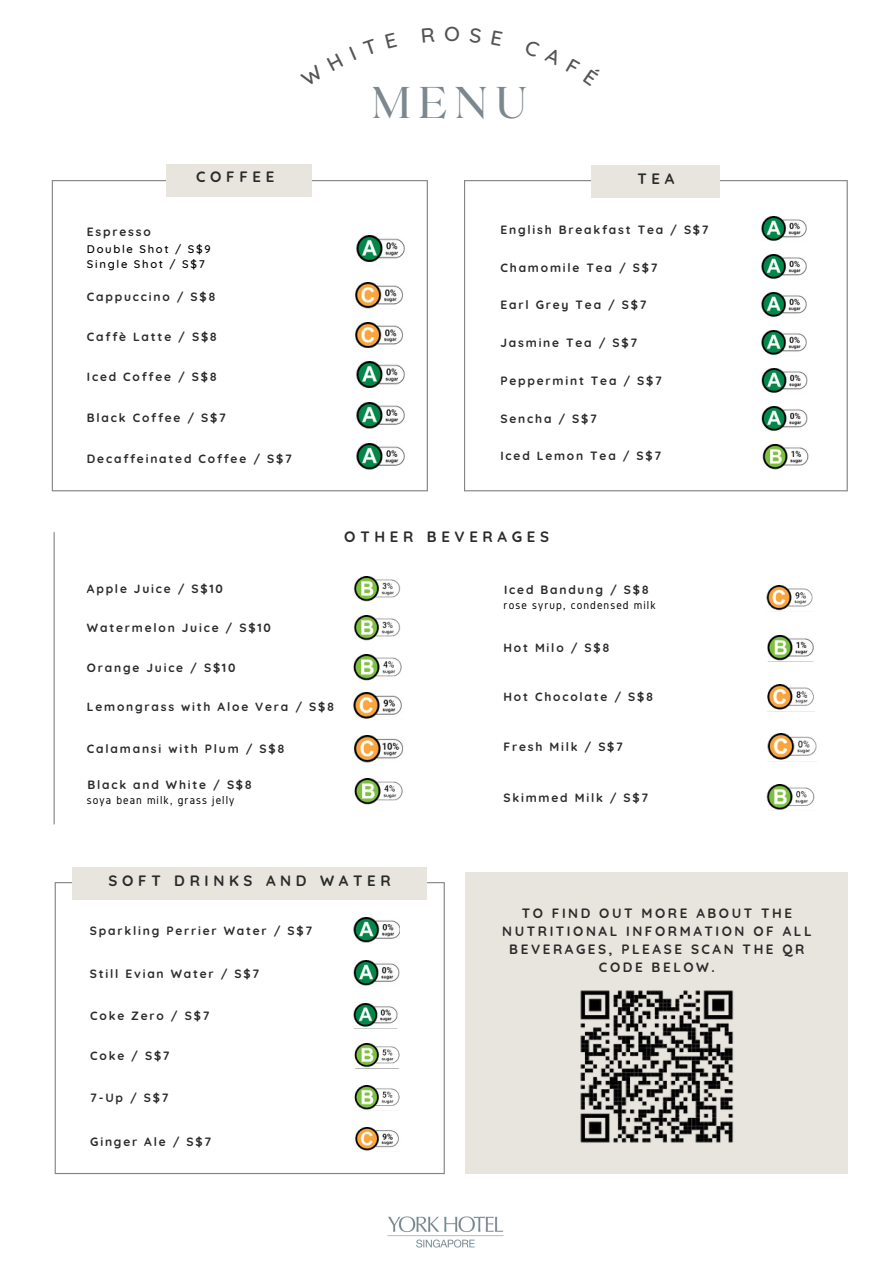
<style>
.page{position:relative;width:893px;height:1264px;background:#fff}
.page>*{position:absolute;margin:0;border:0;box-sizing:border-box;transform-origin:0 0}
.t1{font:44.4px "Roxborough CF";color:#7c878e}
.t2{font:700 15px "Quicksand";letter-spacing:.31em;color:#2b2b2b}
.t3{font:700 13.5px/18px "Quicksand";letter-spacing:.19em;color:#2b2b2b;text-align:center}
.t4{font:700 12px "Quicksand";letter-spacing:.15em;color:#2b2b2b}
.t5{font:12px "Gidole";letter-spacing:.09em;color:#000}
.t6{font:500 11.25px/15px "Quicksand";letter-spacing:.15em;color:#000}
</style>
<div class="page">
<img style="left:387px;top:1216px;width:116px;height:31px">
<svg style="left:52px;top:180px;width:376px;height:311px"></svg>
<img style="left:355px;top:362px;width:49px;height:27px">
<img style="left:355px;top:236px;width:49px;height:27px">
<img style="left:355px;top:443px;width:49px;height:27px">
<img style="left:355px;top:402px;width:49px;height:27px">
<img style="left:354px;top:322px;width:50px;height:26px">
<img style="left:354px;top:282px;width:50px;height:26px">
<div style="left:166px;top:164px;width:145px;height:32px;background:#e8e5de"></div>
<svg style="left:55px;top:882px;width:390px;height:292px"></svg>
<svg style="left:464px;top:180px;width:383px;height:311px"></svg>
<div style="left:591px;top:165px;width:128px;height:33px;background:#e8e5de"></div>
<img style="left:760px;top:255px;width:46px;height:24px">
<img style="left:760px;top:293px;width:46px;height:24px">
<img style="left:760px;top:331px;width:46px;height:24px">
<img style="left:761px;top:368px;width:46px;height:25px">
<img style="left:761px;top:406px;width:46px;height:25px">
<img style="left:760px;top:217px;width:46px;height:25px">
<div style="left:72px;top:867px;width:355px;height:33px;background:#e8e5de"></div>
<img style="left:353px;top:1085px;width:47px;height:25px">
<img style="left:353px;top:1043px;width:47px;height:25px">
<img style="left:353px;top:1003px;width:45px;height:25px">
<img style="left:354px;top:1127px;width:46px;height:24px">
<img style="left:352px;top:917px;width:47px;height:26px">
<img style="left:352px;top:960px;width:48px;height:26px">
<div style="left:465px;top:871px;width:383px;height:302px;background:#e8e5de"></div>
<img style="left:766px;top:585px;width:47px;height:26px">
<img style="left:354px;top:778px;width:49px;height:26px">
<img style="left:767px;top:635px;width:47px;height:26px">
<img style="left:767px;top:733px;width:50px;height:27px">
<img style="left:766px;top:785px;width:49px;height:25px">
<img style="left:767px;top:684px;width:47px;height:26px">
<img style="left:353px;top:576px;width:48px;height:25px">
<hr style="left:54px;top:532px;width:1px;height:292px;background:#848484">
<img style="left:353px;top:615px;width:48px;height:25px">
<img style="left:353px;top:654px;width:49px;height:26px">
<img style="left:354px;top:736px;width:49px;height:27px">
<img style="left:353px;top:692px;width:49px;height:27px">
<img style="left:761px;top:444px;width:48px;height:25px">
<img style="left:580px;top:990px;width:154px;height:153px">
<h1 class="t1" style="left:372px;top:74px;width:157px">MENU</h1>
<p class="t2" style="left:196px;top:167px;width:80px">COFFEE</p>
<p class="t2" style="left:637px;top:169px;width:38px">TEA</p>
<h4 class="t4" style="left:87px;top:224px;width:65px">Espresso</h4>
<h4 class="t6" style="left:87px;top:241px;width:125px">Double Shot / S$9<br>Single Shot / S$7</h4>
<p class="t4" style="left:87px;top:289px;width:130px">Cappuccino / S$8</p>
<p class="t4" style="left:87px;top:329px;width:132px">Caffè Latte / S$8</p>
<h4 class="t4" style="left:87px;top:369px;width:131px">Iced Coffee / S$8</h4>
<p class="t4" style="left:87px;top:410px;width:141px">Black Coffee / S$7</p>
<h4 class="t4" style="left:87px;top:451px;width:206px">Decaffeinated Coffee / S$7</h4>
<p class="t4" style="left:500px;top:221px;width:210px">English Breakfast Tea / S$7</p>
<p class="t4" style="left:500px;top:259px;width:158px">Chamomile Tea / S$7</p>
<p class="t4" style="left:500px;top:297px;width:148px">Earl Grey Tea / S$7</p>
<p class="t4" style="left:500px;top:335px;width:138px">Jasmine Tea / S$7</p>
<p class="t4" style="left:500px;top:373px;width:163px">Peppermint Tea / S$7</p>
<p class="t4" style="left:500px;top:411px;width:98px">Sencha / S$7</p>
<p class="t4" style="left:500px;top:448px;width:162px">Iced Lemon Tea / S$7</p>
<p class="t2" style="left:344px;top:527px;width:206px">OTHER BEVERAGES</p>
<p class="t4" style="left:87px;top:581px;width:138px">Apple Juice / S$10</p>
<p class="t4" style="left:87px;top:620px;width:185px">Watermelon Juice / S$10</p>
<p class="t4" style="left:87px;top:659px;width:150px">Orange Juice / S$10</p>
<p class="t4" style="left:87px;top:699px;width:249px">Lemongrass with Aloe Vera / S$8</p>
<h3 class="t4" style="left:87px;top:741px;width:199px">Calamansi with Plum / S$8</h3>
<p class="t4" style="left:87px;top:777px;width:166px">Black and White / S$8</p>
<p class="t5" style="left:87px;top:793px;width:149px">soya bean milk, grass jelly</p>
<p class="t4" style="left:504px;top:582px;width:146px">Iced Bandung / S$8</p>
<h4 class="t5" style="left:503px;top:598px;width:154px">rose syrup, condensed milk</h4>
<p class="t4" style="left:503px;top:640px;width:107px">Hot Milo / S$8</p>
<p class="t4" style="left:503px;top:689px;width:151px">Hot Chocolate / S$8</p>
<p class="t4" style="left:503px;top:739px;width:121px">Fresh Milk / S$7</p>
<p class="t4" style="left:503px;top:790px;width:146px">Skimmed Milk / S$7</p>
<p class="t2" style="left:109px;top:871px;width:283px">SOFT DRINKS AND WATER</p>
<p class="t4" style="left:90px;top:922px;width:224px">Sparkling Perrier Water / S$7</p>
<p class="t4" style="left:90px;top:965px;width:171px">Still Evian Water / S$7</p>
<p class="t4" style="left:90px;top:1007px;width:121px">Coke Zero / S$7</p>
<p class="t4" style="left:90px;top:1047px;width:81px">Coke / S$7</p>
<p class="t4" style="left:90px;top:1089px;width:80px">7-Up / S$7</p>
<p class="t4" style="left:90px;top:1134px;width:123px">Ginger Ale / S$7</p>
<p class="t3" style="left:502px;top:903px;width:311px">TO FIND OUT MORE ABOUT THE<br>NUTRITIONAL INFORMATION OF ALL<br>BEVERAGES, PLEASE SCAN THE QR<br>CODE BELOW.</p>
</div>
